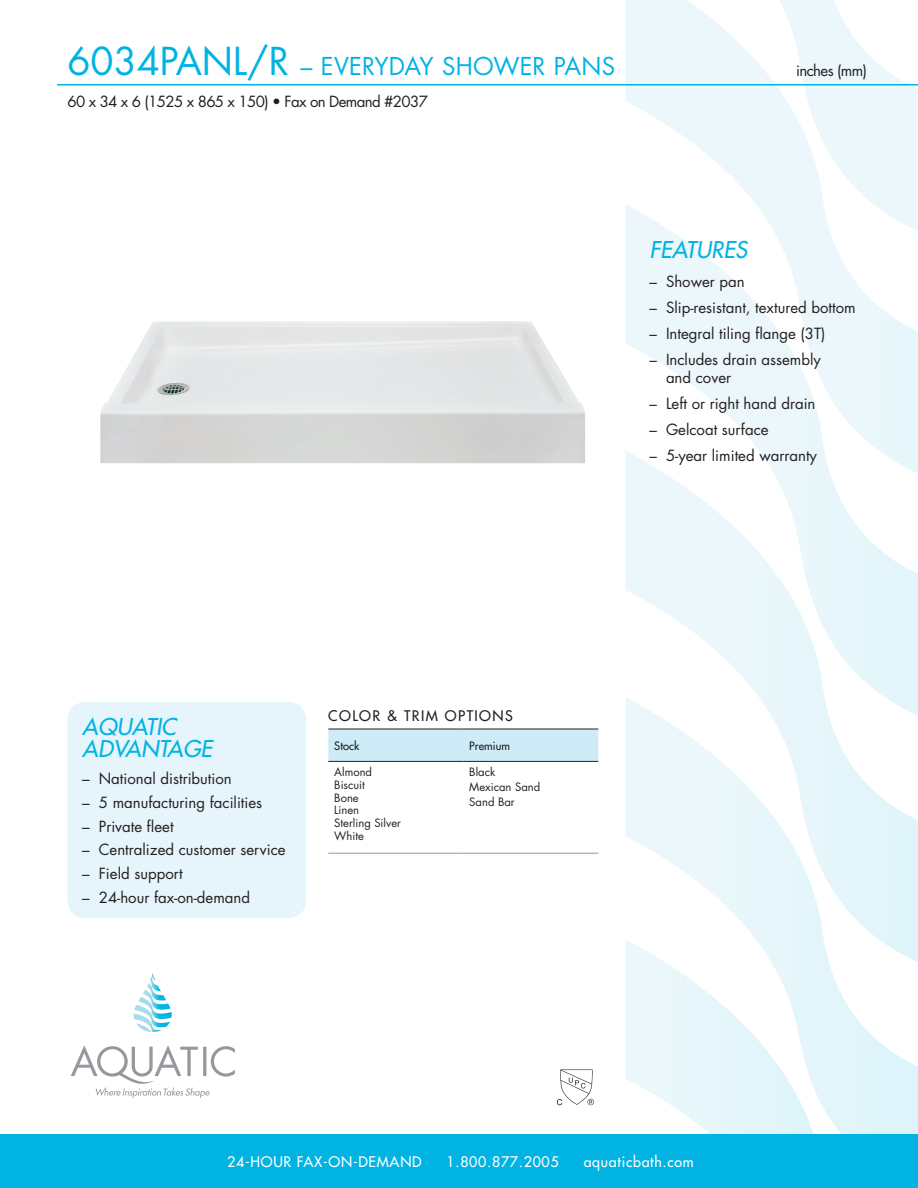
<style>
.page{position:relative;width:918px;height:1188px;background:#fff}
.page>*{position:absolute;margin:0;border:0;box-sizing:border-box;transform-origin:0 0}
.Tub_Name{font:24px "Futura";letter-spacing:.005em;color:#00b3e3}
.FEATURES{font:italic 22.5px/22.5px "Futura";color:#00b3e3}
.features_copy{font:15px/18px "Futura";color:#231f20}
.Black_Model_Specs{font:15px "Futura";letter-spacing:-.04em;color:#231f20}
.t1{font:14.25px "Futura";letter-spacing:.05em;color:#fff}
.Table_head{font:14.25px "Futura";letter-spacing:.1em;color:#231f20}
.table_body{font:11.25px "Futura";color:#231f20}
.colors_trim_body{font:11.25px "Futura";color:#231f20}
.table_body-2{font:11.25px "Futura";color:#231f20}
.s1{font-size:37.5px}
</style>
<div class="page">
<svg style="left:626px;top:0;width:146px;height:204px"></svg>
<svg style="left:626px;top:204px;width:292px;height:246px"></svg>
<svg style="left:626px;top:450px;width:292px;height:247px"></svg>
<svg style="left:626px;top:697px;width:292px;height:437px"></svg>
<svg style="left:626px;top:939px;width:203px;height:195px"></svg>
<svg style="left:772px;top:0;width:146px;height:238px"></svg>
<div style="left:0;top:1134px;width:918px;height:54px;background:#00b3e3"></div>
<svg style="left:133px;top:973px;width:39px;height:59px"></svg>
<svg style="left:71px;top:1045px;width:164px;height:53px"></svg>
<hr style="left:57px;top:84px;width:861px;height:2px;background:#00b3e3">
<svg style="left:557px;top:1070px;width:37px;height:35px"></svg>
<img style="left:100px;top:321px;width:485px;height:142px">
<div style="left:68px;top:702px;width:238px;height:216px;background:#e5f5fb;border-radius:18px"></div>
<div style="left:328px;top:730px;width:270px;height:31px;background:#cdecf7"></div>
<hr style="left:328px;top:729px;width:135px;height:1px;background:#231f20">
<hr style="left:463px;top:729px;width:135px;height:1px;background:#231f20">
<hr style="left:328px;top:761px;width:135px;height:1px;background:#231f20">
<hr style="left:463px;top:761px;width:135px;height:1px;background:#231f20">
<hr style="left:328px;top:853px;width:135px;height:1px;background:#a19689">
<hr style="left:463px;top:853px;width:135px;height:1px;background:#a19689">
<p class="Tub_Name" style="left:68px;top:49px;width:549px"><span class="s1">6034PANL/R</span> – EVERYDAY SHOWER PANS</p>
<p class="Black_Model_Specs" style="left:68px;top:91px;width:362px">60 x 34 x 6 (1525 x 865 x 150) • Fax on Demand #2037</p>
<p class="Black_Model_Specs" style="left:796px;top:60px;width:72px">inches (mm)</p>
<p class="FEATURES" style="left:650px;top:238px;width:99px">FEATURES</p>
<p class="features_copy" style="left:650px;top:272px;width:97px">– Shower pan</p>
<p class="features_copy" style="left:650px;top:298px;width:208px">– Slip-resistant, textured bottom</p>
<p class="features_copy" style="left:650px;top:324px;width:177px">– Integral tiling flange (3T)</p>
<p class="features_copy" style="left:666px;top:350px;width:157px;text-indent:-16px">– Includes drain assembly and cover</p>
<p class="features_copy" style="left:650px;top:394px;width:168px">– Left or right hand drain</p>
<p class="features_copy" style="left:650px;top:420px;width:121px">– Gelcoat surface</p>
<p class="features_copy" style="left:650px;top:446px;width:169px">– 5-year limited warranty</p>
<p class="FEATURES" style="left:82px;top:715px;width:131px">AQUATIC<br>ADVANTAGE</p>
<p class="features_copy" style="left:82px;top:769px;width:151px">– National distribution</p>
<p class="features_copy" style="left:82px;top:793px;width:181px">– 5 manufacturing facilities</p>
<p class="features_copy" style="left:82px;top:817px;width:93px">– Private fleet</p>
<p class="features_copy" style="left:82px;top:841px;width:205px">– Centralized customer service</p>
<p class="features_copy" style="left:82px;top:865px;width:102px">– Field support</p>
<p class="features_copy" style="left:82px;top:888px;width:169px">– 24-hour fax-on-demand</p>
<p class="Table_head" style="left:328px;top:706px;width:186px">COLOR &amp; TRIM OPTIONS</p>
<p class="table_body-2" style="left:334px;top:738px;width:26px">Stock</p>
<p class="table_body-2" style="left:469px;top:738px;width:42px">Premium</p>
<p class="table_body" style="left:334px;top:764px;width:39px">Almond</p>
<p class="table_body" style="left:334px;top:777px;width:32px">Biscuit</p>
<p class="table_body" style="left:334px;top:790px;width:26px">Bone</p>
<p class="table_body" style="left:334px;top:803px;width:26px">Linen</p>
<p class="table_body" style="left:334px;top:815px;width:68px">Sterling Silver</p>
<p class="table_body" style="left:334px;top:828px;width:31px">White</p>
<p class="colors_trim_body" style="left:469px;top:764px;width:28px">Black</p>
<p class="colors_trim_body" style="left:469px;top:779px;width:72px">Mexican Sand</p>
<p class="colors_trim_body" style="left:469px;top:794px;width:47px">Sand Bar</p>
<p class="t1" style="left:227px;top:1153px;width:196px">24-HOUR FAX-ON-DEMAND</p>
<p class="t1" style="left:447px;top:1153px;width:114px">1.800.877.2005</p>
<p class="t1" style="left:584px;top:1153px;width:112px">aquaticbath.com</p>
</div>
